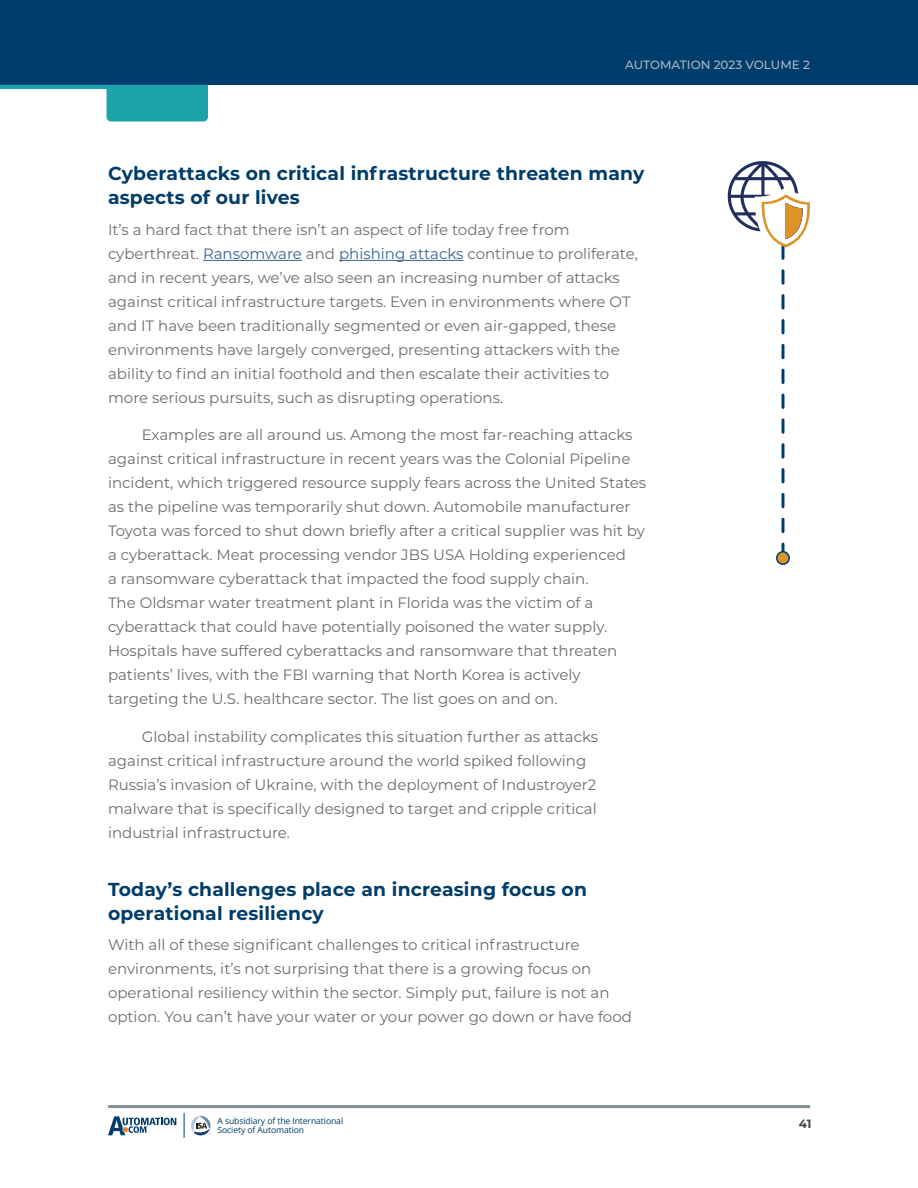
<style>
.page{position:relative;width:918px;height:1188px;background:#fff}
.page>*{position:absolute;margin:0;border:0;box-sizing:border-box;transform-origin:0 0}
.Subhead{font:700 18.75px/24px "Montserrat";letter-spacing:.01em;color:#003d6a}
.text{font:15px/24px "Montserrat";color:#6c6d70}
.no_indent_text{font:15px/24px "Montserrat";color:#6c6d70}
.t1{font:500 12px "Montserrat";color:#a8b6cd}
.t2{font:700 12px "Montserrat";color:#454647}
.t3{font:8.55px/9.4px "Open Sans";letter-spacing:-.01em;color:#003d6a}
.s1{color:#3a638c}
</style>
<div class="page">
<div style="left:0;top:0;width:918px;height:85px;background:#003d6a"></div>
<hr style="left:108px;top:1105px;width:702px;height:3px;background:#7e9091">
<svg style="left:0;top:85px;width:208px;height:37px"></svg>
<svg style="left:108px;top:1116px;width:68px;height:19px"></svg>
<svg style="left:184px;top:1113px;width:27px;height:25px"></svg>
<div style="left:777px;top:552px;width:12px;height:12px;background:#db9429;border-radius:50%"></div>
<div style="left:776px;top:551px;width:14px;height:14px;border:2px solid #003d6a;border-radius:50%"></div>
<hr style="left:203px;top:260px;width:99px;height:1px;background:#3a638c">
<hr style="left:339px;top:260px;width:124px;height:1px;background:#3a638c">
<svg style="left:728px;top:161px;width:82px;height:396px"></svg>
<p class="t1" style="left:625px;top:57px;width:186px">AUTOMATION 2023 VOLUME 2</p>
<p class="Subhead" style="left:108px;top:161px;width:538px">Cyberattacks on critical infrastructure threaten many aspects of our lives</p>
<p class="no_indent_text" style="left:108px;top:217px;width:532px">It’s a hard fact that there isn’t an aspect of life today free from cyberthreat. <span class="s1">Ransomware</span> and <span class="s1">phishing attacks</span> continue to proliferate, and in recent years, we’ve also seen an increasing number of attacks against critical infrastructure targets. Even in environments where OT and IT have been traditionally segmented or even air-gapped, these environments have largely converged, presenting attackers with the ability to find an initial foothold and then escalate their activities to more serious pursuits, such as disrupting operations.</p>
<p class="text" style="left:108px;top:423px;width:540px;text-indent:34px">Examples are all around us. Among the most far-reaching attacks against critical infrastructure in recent years was the Colonial Pipeline incident, which triggered resource supply fears across the United States as the pipeline was temporarily shut down. Automobile manufacturer Toyota was forced to shut down briefly after a critical supplier was hit by a cyberattack. Meat processing vendor JBS USA Holding experienced<br>a ransomware cyberattack that impacted the food supply chain.<br>The Oldsmar water treatment plant in Florida was the victim of a cyberattack that could have potentially poisoned the water supply.<br>Hospitals have suffered cyberattacks and ransomware that threaten patients’ lives, with the FBI warning that North Korea is actively targeting the U.S. healthcare sector. The list goes on and on.</p>
<p class="text" style="left:108px;top:724px;width:492px;text-indent:34px">Global instability complicates this situation further as attacks against critical infrastructure around the world spiked following Russia’s invasion of Ukraine, with the deployment of Industroyer2 malware that is specifically designed to target and cripple critical industrial infrastructure.</p>
<p class="Subhead" style="left:108px;top:876px;width:481px">Today’s challenges place an increasing focus on operational resiliency</p>
<p class="no_indent_text" style="left:108px;top:933px;width:525px">With all of these significant challenges to critical infrastructure environments, it’s not surprising that there is a growing focus on operational resiliency within the sector. Simply put, failure is not an option. You can’t have your water or your power go down or have food</p>
<p class="t3" style="left:218px;top:1116px;width:127px">A subsidiary of the International<br>Society of Automation</p>
<p class="t2" style="left:799px;top:1116px;width:14px">41</p>
</div>
